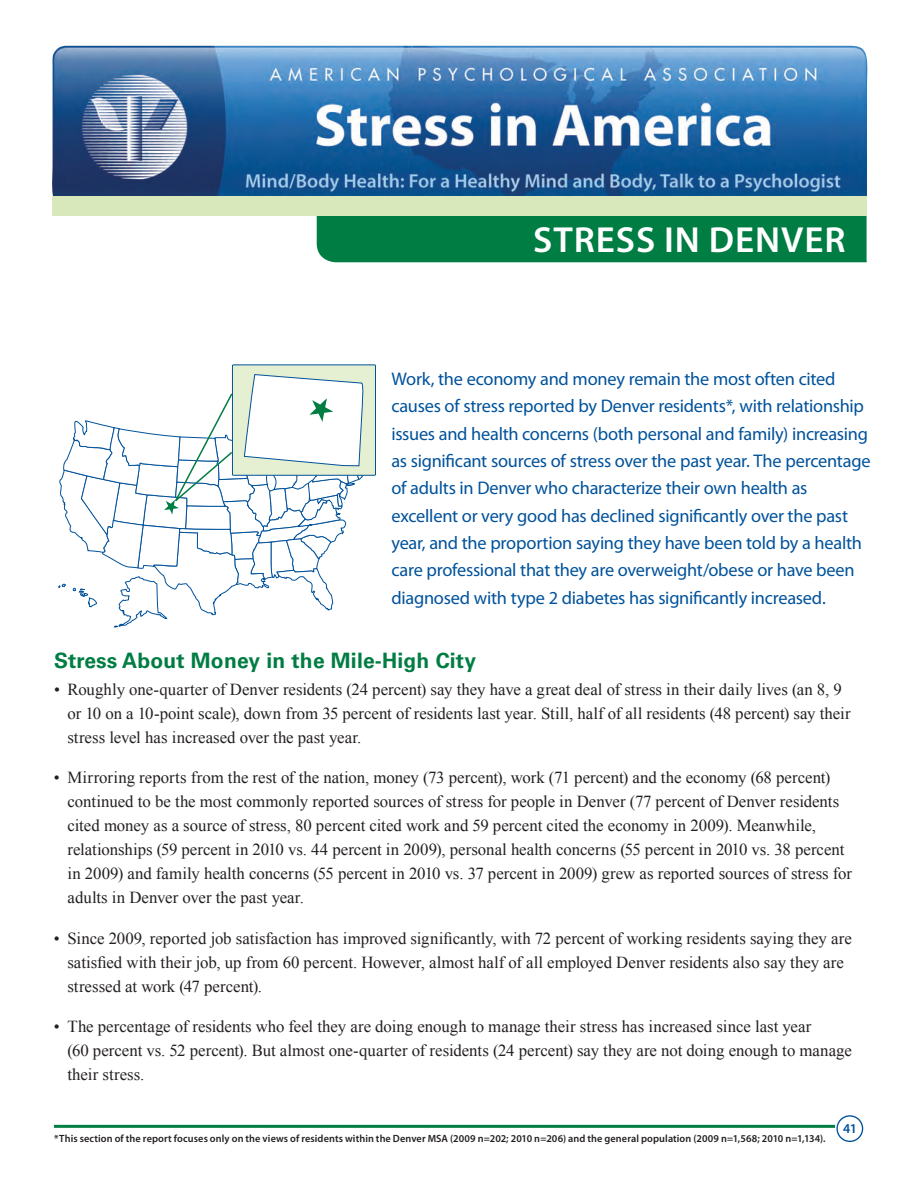
<style>
.page{position:relative;width:918px;height:1188px;background:#fff}
.page>*{position:absolute;margin:0;border:0;box-sizing:border-box;transform-origin:0 0}
.t1{font:600 36.3px "Myriad Pro";letter-spacing:.025em;color:#fff}
.t2{font:700 21.15px "Univers LT Std";letter-spacing:.01em;color:#007d43}
.t3{font:18.3px/27.3px "Myriad Pro";letter-spacing:-.015em;color:#01529b}
.t4{font:16.8px/24px "Times New Roman";color:#231f20}
.t5{font:600 13.5px "Myriad Pro";color:#01529b}
.t6{font:600 10.5px "Myriad Pro";letter-spacing:.01em;color:#231f20}
</style>
<div class="page">
<div style="left:836px;top:1115px;width:27px;height:27px;border:1px solid #01529b;border-radius:50%"></div>
<div style="left:316px;top:215px;width:551px;height:48px;background:#007d43"></div>
<img style="left:52px;top:46px;width:816px;height:150px">
<div style="left:52px;top:196px;width:815px;height:19px;background:#d9e8ba"></div>
<hr style="left:54px;top:1125px;width:781px;height:3px;background:#007d43">
<svg style="left:58px;top:364px;width:317px;height:264px"></svg>
<h1 class="t1" style="left:533px;top:217px;width:314px">Stress in Denver</h1>
<p class="t3" style="left:392px;top:365px;width:481px">Work, the economy and money remain the most often cited causes of stress reported by Denver residents*, with relationship issues and health concerns (both personal and family) increasing as significant sources of stress over the past year. The percentage of adults in Denver who characterize their own health as excellent or very good has declined significantly over the past year, and the proportion saying they have been told by a health care professional that they are overweight/obese or have been diagnosed with type 2 diabetes has significantly increased.</p>
<p class="t2" style="left:54px;top:648px;width:424px">Stress About Money in the Mile-High City</p>
<p class="t4" style="left:67px;top:677px;width:785px;text-indent:-13px">• Roughly one-quarter of Denver residents (24 percent) say they have a great deal of stress in their daily lives (an 8, 9 or 10 on a 10-point scale), down from 35 percent of residents last year. Still, half of all residents (48 percent) say their stress level has increased over the past year.</p>
<p class="t4" style="left:67px;top:766px;width:786px;text-indent:-13px">• Mirroring reports from the rest of the nation, money (73 percent), work (71 percent) and the economy (68 percent) continued to be the most commonly reported sources of stress for people in Denver (77 percent of Denver residents cited money as a source of stress, 80 percent cited work and 59 percent cited the economy in 2009). Meanwhile, relationships (59 percent in 2010 vs. 44 percent in 2009), personal health concerns (55 percent in 2010 vs. 38 percent in 2009) and family health concerns (55 percent in 2010 vs. 37 percent in 2009) grew as reported sources of stress for adults in Denver over the past year.</p>
<p class="t4" style="left:67px;top:926px;width:786px;text-indent:-13px">• Since 2009, reported job satisfaction has improved significantly, with 72 percent of working residents saying they are satisfied with their job, up from 60 percent. However, almost half of all employed Denver residents also say they are stressed at work (47 percent).</p>
<p class="t4" style="left:67px;top:1014px;width:786px;text-indent:-13px">• The percentage of residents who feel they are doing enough to manage their stress has increased since last year<br>(60 percent vs. 52 percent). But almost one-quarter of residents (24 percent) say they are not doing enough to manage their stress.</p>
<p class="t6" style="left:54px;top:1132px;width:773px">*This section of the report focuses only on the views of residents within the Denver MSA (2009 n=202; 2010 n=206) and the general population (2009 n=1,568; 2010 n=1,134).</p>
<p class="t5" style="left:843px;top:1120px;width:15px">41</p>
</div>
